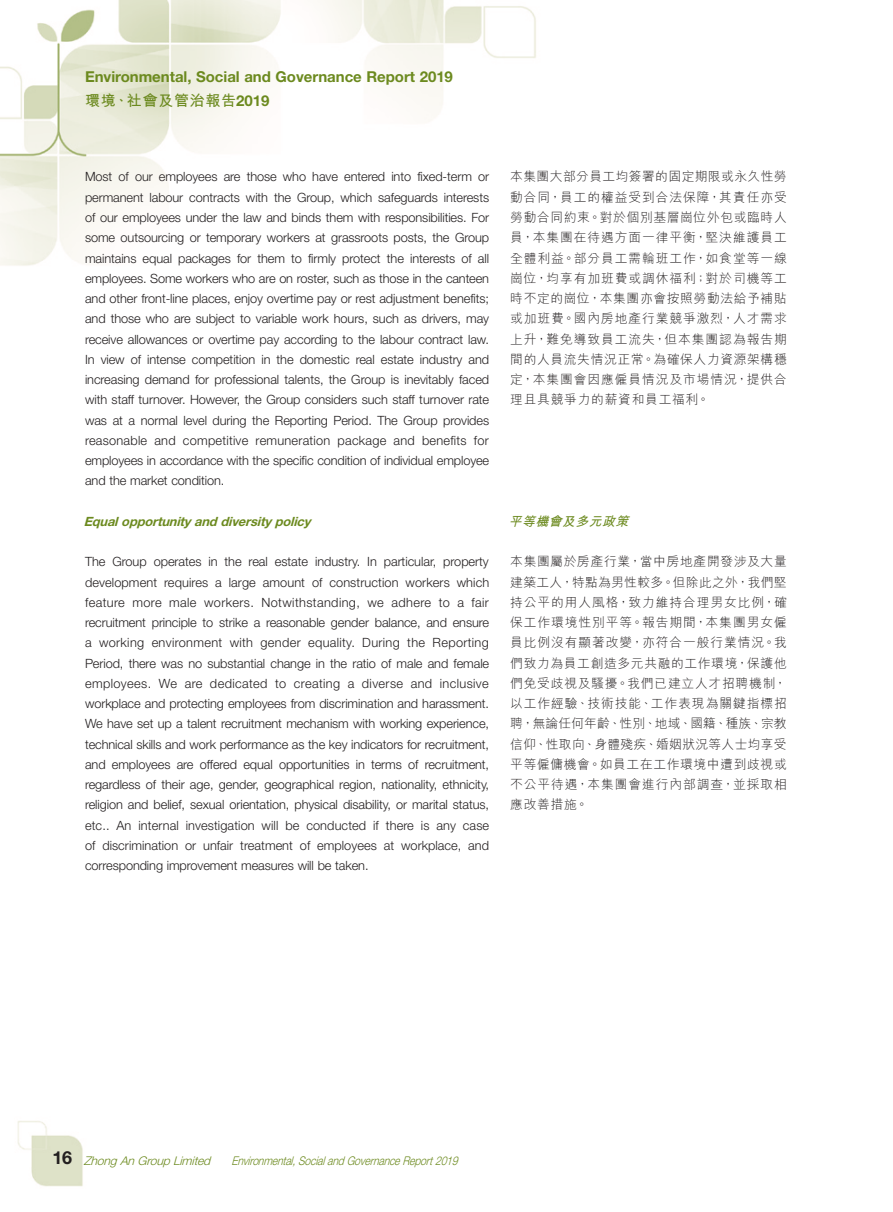
<style>
.page{position:relative;width:893px;height:1212px;background:#fff}
.page>*{position:absolute;margin:0;border:0;box-sizing:border-box;transform-origin:0 0}
.t1{font:700 15px "Helvetica Neue LT Std";color:#6c8a1f}
.t2{font:700 15px "M Hei HK";letter-spacing:.05em;color:#6c8a1f}
.Body_Text{font:300 12.75px/20.2px "Helvetica Neue LT Std";letter-spacing:-.005em;color:#231f20;text-align:justify}
.C_Body_Text{font:300 12.75px/20.2px "M Hei HK";letter-spacing:.06em;color:#231f20;text-align:justify}
.Heading_3{font:italic 700 12.75px "Helvetica Neue LT Std";color:#6c8a1f}
.C_Heading_3{font:italic 700 12.75px "M Hei HK";color:#6c8a1f}
.t3{font:italic 300 12px "Helvetica Neue LT Std";color:#6c8a1f;scale:.85 1}
.t4{font:italic 300 12px "Helvetica Neue LT Std";color:#6c8a1f}
.s1{font-family:"Helvetica Neue LT Std"}
.s2{font-weight:700;font-style:normal;font-size:18px;color:#231f20}
</style>
<div class="page">
<img style="left:0;top:0;width:536px;height:1187px">
<p class="t1" style="left:85px;top:67px;width:369px">Environmental, Social and Governance Report 2019</p>
<p class="t2" style="left:85px;top:89px;width:186px">環境、社會及管治報告<span class="s1">2019</span></p>
<p class="Body_Text" style="left:85px;top:167px;width:406px">Most of our employees are those who have entered into fixed-term or permanent labour contracts with the Group, which safeguards interests of our employees under the law and binds them with responsibilities. For some outsourcing or temporary workers at grassroots posts, the Group maintains equal packages for them to firmly protect the interests of all employees. Some workers who are on roster, such as those in the canteen and other front-line places, enjoy overtime pay or rest adjustment benefits; and those who are subject to variable work hours, such as drivers, may receive allowances or overtime pay according to the labour contract law.<br>In view of intense competition in the domestic real estate industry and increasing demand for professional talents, the Group is inevitably faced with staff turnover. However, the Group considers such staff turnover rate was at a normal level during the Reporting Period. The Group provides reasonable and competitive remuneration package and benefits for employees in accordance with the specific condition of individual employee and the market condition.</p>
<p class="Heading_3" style="left:84px;top:513px;width:228px">Equalopportunity anddiversity policy</p>
<p class="Body_Text" style="left:85px;top:551px;width:406px">The Group operates in the real estate industry. In particular, property development requires a large amount of construction workers which feature more male workers. Notwithstanding, we adhere to a fair recruitment principle to strike a reasonable gender balance, and ensure a working environment with gender equality. During the Reporting Period, there was no substantial change in the ratio of male and female employees. We are dedicated to creating a diverse and inclusive workplace and protecting employees from discrimination and harassment.<br>We have set up a talent recruitment mechanism with working experience, technical skills and work performance as the key indicators for recruitment, and employees are offered equal opportunities in terms of recruitment, regardless of their age, gender, geographical region, nationality, ethnicity, religion and belief, sexual orientation, physical disability, or marital status, etc.. An internal investigation will be conducted if there is any case of discrimination or unfair treatment of employees at workplace, and corresponding improvement measures will be taken.</p>
<p class="C_Body_Text" style="left:510px;top:166px;width:278px">本集團大部分員工均簽署的固定期限或永久性勞動合同，員工的權益受到合法保障，其責任亦受勞動合同約束。對於個別基層崗位外包或臨時人員，本集團在待遇方面一律平衡，堅決維護員工全體利益。部分員工需輪班工作，如食堂等一線崗位，均享有加班費或調休福利；對於司機等工時不定的崗位，本集團亦會按照勞動法給予補貼或加班費。國內房地產行業競爭激烈，人才需求上升，難免導致員工流失，但本集團認為報告期間的人員流失情況正常。為確保人力資源架構穩定，本集團會因應僱員情況及市場情況，提供合理且具競爭力的薪資和員工福利。</p>
<p class="C_Heading_3" style="left:509px;top:512px;width:125px">平等機會及多元政策</p>
<p class="C_Body_Text" style="left:510px;top:551px;width:278px">本集團屬於房產行業，當中房地產開發涉及大量建築工人，特點為男性較多。但除此之外，我們堅持公平的用人風格，致力維持合理男女比例，確保工作環境性別平等。報告期間，本集團男女僱員比例沒有顯著改變，亦符合一般行業情況。我們致力為員工創造多元共融的工作環境，保護他們免受歧視及騷擾。我們已建立人才招聘機制，以工作經驗、技術技能、工作表現為關鍵指標招聘，無論任何年齡、性別、地域、國籍、種族、宗教信仰、性取向、身體殘疾、婚姻狀況等人士均享受平等僱傭機會。如員工在工作環境中遭到歧視或不公平待遇，本集團會進行內部調查，並採取相應改善措施。</p>
<p class="t4" style="left:52px;top:1153px;width:163px"><span class="s2">1 6</span> ZhongAnGroupLimited</p>
<p class="t3" style="left:232px;top:1153px;width:272px">Environmental,SocialandGovernanceReport2019</p>
</div>
